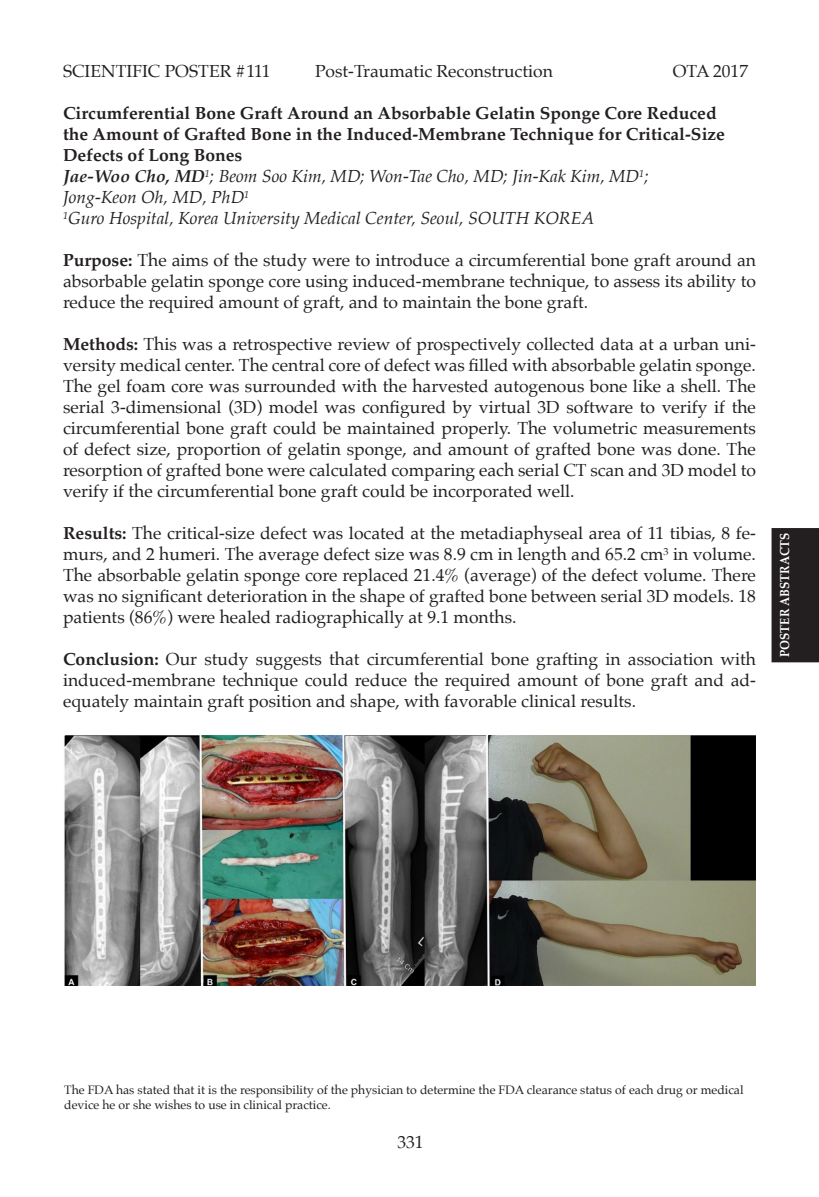
<style>
.page{position:relative;width:819px;height:1197px;background:#fff}
.page>*{position:absolute;margin:0;border:0;box-sizing:border-box;transform-origin:0 0}
.t1{font:17.5px/21px "Palatino";color:#231f20;text-align:justify}
.t2{font:700 17.5px/21px "Palatino";color:#231f20}
.t3{font:italic 17.5px/21px "Palatino";color:#231f20}
.t4{font:700 13.12px "Palatino";color:#fff;scale:.9 1}
.t5{font:12.25px/14.9px "Palatino";color:#231f20}
.s1{font-weight:700}
</style>
<div class="page">
<div style="left:772px;top:528px;width:47px;height:134px;background:#231f20"></div>
<img style="left:64px;top:735px;width:691px;height:251px">
<p class="t1" style="left:63px;top:61px;width:209px">SCIENTIFIC POSTER #111</p>
<p class="t1" style="left:315px;top:61px;width:239px">Post-Traumatic Reconstruction</p>
<p class="t1" style="left:673px;top:61px;width:77px">OTA 2017</p>
<p class="t2" style="left:63px;top:103px;width:663px">Circumferential Bone Graft Around an Absorbable Gelatin Sponge Core Reduced the Amount of Grafted Bone in the Induced-Membrane Technique for Critical-Size<br>Defects of Long Bones</p>
<p class="t3" style="left:63px;top:166px;width:587px"><span class="s1">Jae-Woo Cho, MD</span><sup>1</sup>; Beom Soo Kim, MD; Won-Tae Cho, MD; Jin-Kak Kim, MD<sup>1</sup>;</p>
<p class="t3" style="left:63px;top:187px;width:532px">Jong-Keon Oh, MD, PhD<sup>1<br>1</sup>Guro Hospital, Korea University Medical Center, Seoul, SOUTH KOREA</p>
<p class="t1" style="left:63px;top:250px;width:695px"><span class="s1">Purpose:</span> The aims of the study were to introduce a circumferential bone graft around an absorbable gelatin sponge core using induced-membrane technique, to assess its ability to reduce the required amount of graft, and to maintain the bone graft.</p>
<p class="t1" style="left:63px;top:334px;width:695px"><span class="s1">Methods:</span> This was a retrospective review of prospectively collected data at a urban uni&shy;versity medical center. The central core of defect was filled with absorbable gelatin sponge.<br>The gel foam core was surrounded with the harvested autogenous bone like a shell. The serial 3-dimensional (3D) model was configured by virtual 3D software to verify if the circumferential bone graft could be maintained properly. The volumetric measurements of defect size, proportion of gelatin sponge, and amount of grafted bone was done. The resorption of grafted bone were calculated comparing each serial CT scan and 3D model to verify if the circumferential bone graft could be incorporated well.</p>
<p class="t1" style="left:63px;top:523px;width:695px"><span class="s1">Results:</span> The critical-size defect was located at the metadiaphyseal area of 11 tibias, 8 fe&shy;murs, and 2 humeri. The average defect size was 8.9 cm in length and 65.2 cm<sup>3</sup> in volume.<br>The absorbable gelatin sponge core replaced 21.4% (average) of the defect volume. There was no significant deterioration in the shape of grafted bone between serial 3D models. 18 patients (86%) were healed radiographically at 9.1 months.</p>
<p class="t1" style="left:63px;top:649px;width:694px"><span class="s1">Conclusion:</span> Our study suggests that circumferential bone grafting in association with induced-membrane technique could reduce the required amount of bone graft and ad&shy;equately maintain graft position and shape, with favorable clinical results.</p>
<p class="t4" style="left:773px;top:657px;width:140px;rotate:-90deg">POSTER ABSTRACTS</p>
<p class="t5" style="left:64px;top:1083px;width:681px">The FDA has stated that it is the responsibility of the physician to determine the FDA clearance status of each drug or medical device he or she wishes to use in clinical practice.</p>
<p class="t1" style="left:397px;top:1131px;width:28px">331</p>
</div>
